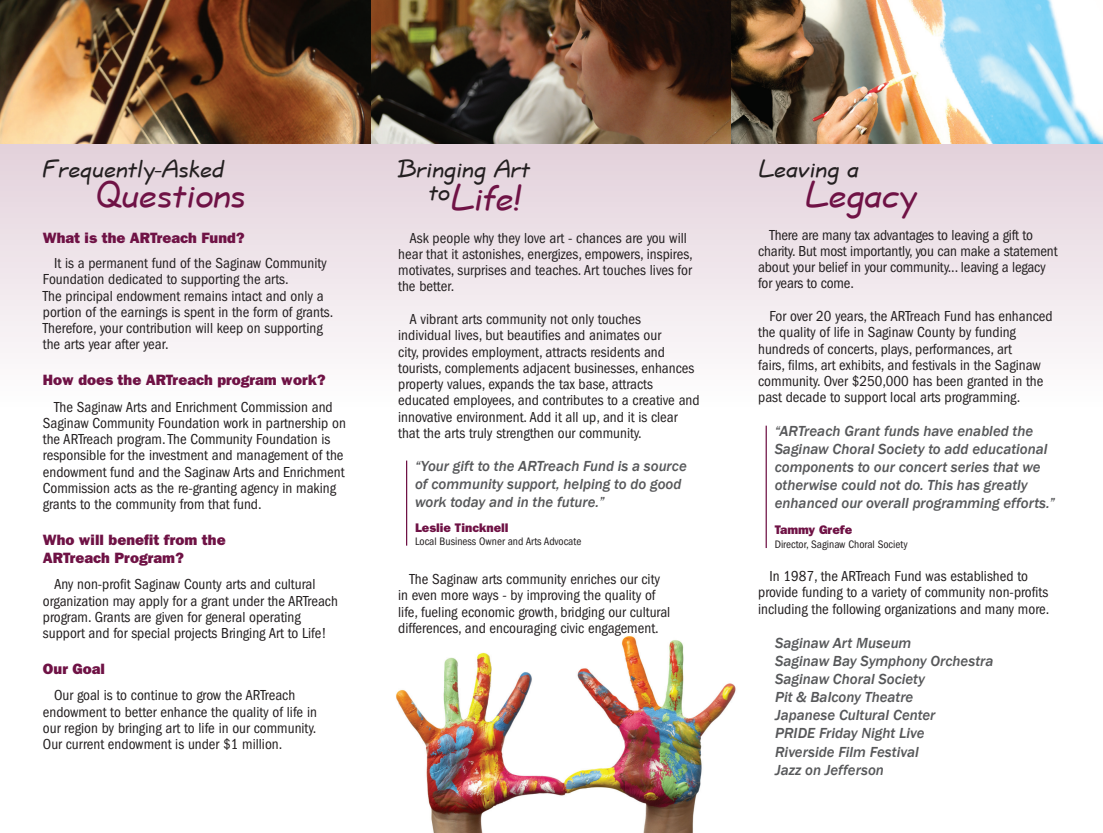
<style>
.page{position:relative;width:1103px;height:833px;background:#fff}
.page>*{position:absolute;margin:0;border:0;box-sizing:border-box;transform-origin:0 0}
.t1{font:700 41.25px "Jolt";color:#6f1245}
.t2{font:700 27.5px "Jolt";color:#231f20}
.t3{font:condensed 15px/16.2px "ITC Franklin Gothic Std";color:#231f20}
.t4{font:italic 500 15px/18px "Franklin Gothic";color:#57585a}
.t5{font:15px/18px "ITC Franklin Gothic Std Hvy";color:#6f1245}
.t6{font:12.5px "ITC Franklin Gothic Std Hvy";color:#6f1245}
.t7{font:condensed 11.25px "ITC Franklin Gothic Std";color:#231f20}
</style>
<div class="page">
<img style="left:396px;top:636px;width:340px;height:196px">
<svg style="left:0;top:143px;width:1102px;height:210px;fill:#eee3e9"></svg>
<hr style="left:406px;top:460px;width:1px;height:85px;background:#6f1245">
<hr style="left:765px;top:425px;width:2px;height:123px;background:#6f1245">
<img style="left:0;top:0;width:1102px;height:143px">
<h2 class="t2" style="left:43px;top:154px;width:184px">Frequently-Asked</h2>
<h1 class="t1" style="left:96px;top:173px;width:152px">Questions</h1>
<p class="t5" style="left:43px;top:229px;width:203px">What is the ARTreach Fund?</p>
<p class="t3" style="left:43px;top:255px;width:292px;text-indent:11px">It is a permanent fund of the Saginaw Community Foundation dedicated to supporting the arts.<br>The principal endowment remains intact and only a portion of the earnings is spent in the form of grants.<br>Therefore, your contribution will keep on supporting the arts year after year.</p>
<p class="t5" style="left:43px;top:371px;width:284px">How does the ARTreach program work?</p>
<p class="t3" style="left:43px;top:398px;width:304px;text-indent:11px">The Saginaw Arts and Enrichment Commission and Saginaw Community Foundation work in partnership on the ARTreach program. The Community Foundation is responsible for the investment and management of the endowment fund and the Saginaw Arts and Enrichment Commission acts as the re-granting agency in making grants to the community from that fund.</p>
<p class="t5" style="left:43px;top:531px;width:184px">Who will benefit from the<br>ARTreach Program?</p>
<p class="t3" style="left:43px;top:576px;width:296px;text-indent:11px">Any non-profit Saginaw County arts and cultural organization may apply for a grant under the ARTreach program. Grants are given for general operating support and for special projects Bringing Art to Life!</p>
<p class="t5" style="left:43px;top:660px;width:64px">Our Goal</p>
<p class="t3" style="left:43px;top:687px;width:275px;text-indent:11px">Our goal is to continue to grow the ARTreach endowment to better enhance the quality of life in our region by bringing art to life in our community.<br>Our current endowment is under $1 million.</p>
<h2 class="t2" style="left:398px;top:154px;width:134px">Bringing Art</h2>
<h1 class="t1" style="left:429px;top:176px;width:95px"><sup>to</sup>Life!</h1>
<p class="t3" style="left:398px;top:230px;width:296px;text-indent:11px">Ask people why they love art - chances are you will hear that it astonishes, energizes, empowers, inspires, motivates, surprises and teaches. Art touches lives for the better.</p>
<p class="t3" style="left:398px;top:311px;width:303px;text-indent:11px">A vibrant arts community not only touches<br>individual lives, but beautifies and animates our<br>city, provides employment, attracts residents and tourists, complements adjacent businesses, enhances property values, expands the tax base, attracts educated employees, and contributes to a creative and innovative environment. Add it all up, and it is clear that the arts truly strengthen our community.</p>
<p class="t4" style="left:415px;top:457px;width:273px">“Your gift to the ARTreach Fund is a source of community support, helping to do good work today and in the future.”</p>
<p class="t6" style="left:415px;top:520px;width:95px">Leslie Tincknell</p>
<p class="t7" style="left:415px;top:535px;width:168px">Local Business Owner and Arts Advocate</p>
<p class="t3" style="left:398px;top:571px;width:274px;text-indent:11px">The Saginaw arts community enriches our city in even more ways - by improving the quality of life, fueling economic growth, bridging our cultural differences, and encouraging civic engagement.</p>
<h2 class="t2" style="left:758px;top:154px;width:102px">Leaving a</h2>
<h1 class="t1" style="left:804px;top:173px;width:114px">Legacy</h1>
<p class="t3" style="left:758px;top:227px;width:301px;text-indent:11px">There are many tax advantages to leaving a gift to charity. But most importantly, you can make a statement about your belief in your community... leaving a legacy for years to come.</p>
<p class="t3" style="left:758px;top:308px;width:296px;text-indent:11px">For over 20 years, the ARTreach Fund has enhanced the quality of life in Saginaw County by funding hundreds of concerts, plays, performances, art<br>fairs, films, art exhibits, and festivals in the Saginaw community. Over $250,000 has been granted in the past decade to support local arts programming.</p>
<p class="t4" style="left:774px;top:422px;width:282px">“ARTreach Grant funds have enabled the Saginaw Choral Society to add educational components to our concert series that we otherwise could not do. This has greatly enhanced our overall programming efforts.”</p>
<p class="t6" style="left:774px;top:522px;width:79px">Tammy Grefe</p>
<p class="t7" style="left:774px;top:538px;width:134px">Director, Saginaw Choral Society</p>
<p class="t3" style="left:758px;top:568px;width:293px;text-indent:11px">In 1987, the ARTreach Fund was established to provide funding to a variety of community non-profits including the following organizations and many more.</p>
<p class="t4" style="left:775px;top:634px;width:220px">Saginaw Art Museum<br>Saginaw Bay Symphony Orchestra<br>Saginaw Choral Society<br>Pit &amp; Balcony Theatre<br>Japanese Cultural Center<br>PRIDE Friday Night Live<br>Riverside Film Festival<br>Jazz on Jefferson</p>
</div>
